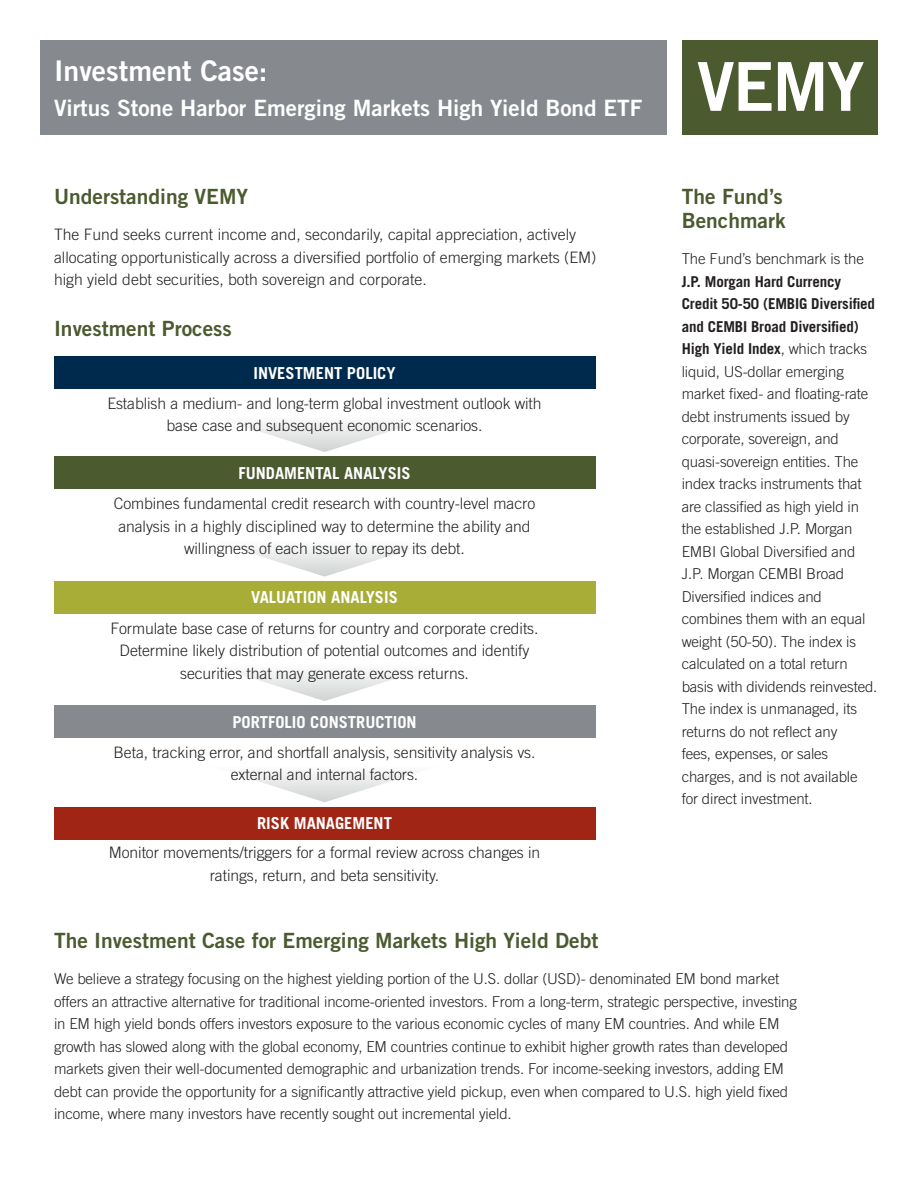
<style>
.page{position:relative;width:918px;height:1188px;background:#fff}
.page>*{position:absolute;margin:0;border:0;box-sizing:border-box;transform-origin:0 0}
.t1{font:67.5px "Trade Gothic LT Std Bd 2";color:#fff}
.t2{font:28.5px "Trade Gothic LT Std Bd 2";color:#fff}
.t3{font:22.5px "Trade Gothic LT Std Bd 2";color:#fff}
.t4{font:21px/24px "Trade Gothic LT Std Bd 2";color:#4c5a30}
.t5{font:700 16.5px "Trade Gothic LT Std";color:#fff}
.t6{font:300 15.75px/22.5px "Trade Gothic LT Std";letter-spacing:-.005em;color:#231f20;text-align:center}
.t7{font:300 15px/22.5px "Trade Gothic LT Std";letter-spacing:-.01em;color:#231f20}
.s1{font-weight:700}
</style>
<div class="page">
<svg style="left:236px;top:672px;width:178px;height:29px"></svg>
<svg style="left:235px;top:773px;width:179px;height:29px"></svg>
<svg style="left:234px;top:547px;width:181px;height:30px"></svg>
<svg style="left:236px;top:423px;width:178px;height:29px"></svg>
<div style="left:682px;top:40px;width:196px;height:95px;background:#4c5a30"></div>
<div style="left:40px;top:40px;width:627px;height:95px;background:#868a8e"></div>
<div style="left:54px;top:356px;width:541px;height:33px;background:#00294e"></div>
<div style="left:54px;top:457px;width:541px;height:32px;background:#4c5a30"></div>
<div style="left:54px;top:581px;width:541px;height:33px;background:#a7ad37"></div>
<div style="left:54px;top:706px;width:541px;height:32px;background:#868a8e"></div>
<div style="left:54px;top:807px;width:541px;height:33px;background:#a12514"></div>
<h2 class="t2" style="left:54px;top:54px;width:215px">Investment Case:</h2>
<h3 class="t3" style="left:54px;top:94px;width:590px">Virtus Stone Harbor Emerging Markets High Yield Bond ETF</h3>
<h3 class="t4" style="left:54px;top:184px;width:196px">Understanding VEMY</h3>
<p class="t6" style="left:54px;top:223px;width:544px;text-align:left">The Fund seeks current income and, secondarily, capital appreciation, actively allocating opportunistically across a diversified portfolio of emerging markets (EM) high yield debt securities, both sovereign and corporate.</p>
<h3 class="t4" style="left:54px;top:316px;width:179px">Investment Process</h3>
<p class="t5" style="left:253px;top:363px;width:144px">INVESTMENT POLICY</p>
<p class="t6" style="left:107px;top:392px;width:436px">Establish a medium- and long-term global investment outlook with base case and subsequent economic scenarios.</p>
<p class="t5" style="left:238px;top:463px;width:174px">FUNDAMENTAL ANALYSIS</p>
<p class="t6" style="left:114px;top:492px;width:423px">Combines fundamental credit research with country-level macro analysis in a highly disciplined way to determine the ability and willingness of each issuer to repay its debt.</p>
<p class="t5" style="left:251px;top:587px;width:148px">VALUATION ANALYSIS</p>
<p class="t6" style="left:110px;top:617px;width:430px">Formulate base case of returns for country and corporate credits.<br>Determine likely distribution of potential outcomes and identify securities that may generate excess returns.</p>
<p class="t5" style="left:232px;top:712px;width:186px">PORTFOLIO CONSTRUCTION</p>
<p class="t6" style="left:114px;top:741px;width:424px">Beta, tracking error, and shortfall analysis, sensitivity analysis vs. external and internal factors.</p>
<p class="t5" style="left:257px;top:813px;width:136px">RISK MANAGEMENT</p>
<p class="t6" style="left:109px;top:841px;width:433px">Monitor movements/triggers for a formal review across changes in ratings, return, and beta sensitivity.</p>
<h1 class="t1" style="left:697px;top:45px;width:169px">VEMY</h1>
<h3 class="t4" style="left:682px;top:184px;width:105px">The Fund’s<br>Benchmark</h3>
<p class="t7" style="left:682px;top:247px;width:184px">The Fund’s benchmark is the</p>
<p class="t7" style="left:682px;top:270px;width:197px"><span class="s1">J.P. Morgan Hard Currency<br>Credit 50-50 (EMBIG Diversified and CEMBI Broad Diversified)<br>High Yield Index</span>, which tracks liquid, US-dollar emerging market fixed- and floating-rate debt instruments issued by corporate, sovereign, and quasi-sovereign entities. The index tracks instruments that are classified as high yield in the established J.P. Morgan<br>EMBI Global Diversified and<br>J.P. Morgan CEMBI Broad<br>Diversified indices and combines them with an equal weight (50-50). The index is calculated on a total return basis with dividends reinvested.<br>The index is unmanaged, its returns do not reflect any<br>fees, expenses, or sales charges, and is not available for direct investment.</p>
<h3 class="t4" style="left:54px;top:928px;width:546px">The Investment Case for Emerging Markets High Yield Debt</h3>
<p class="t7" style="left:54px;top:967px;width:744px">We believe a strategy focusing on the highest yielding portion of the U.S. dollar (USD)- denominated EM bond market offers an attractive alternative for traditional income-oriented investors. From a long-term, strategic perspective, investing in EM high yield bonds offers investors exposure to the various economic cycles of many EM countries. And while EM growth has slowed along with the global economy, EM countries continue to exhibit higher growth rates than developed markets given their well-documented demographic and urbanization trends. For income-seeking investors, adding EM debt can provide the opportunity for a significantly attractive yield pickup, even when compared to U.S. high yield fixed income, where many investors have recently sought out incremental yield.</p>
</div>
